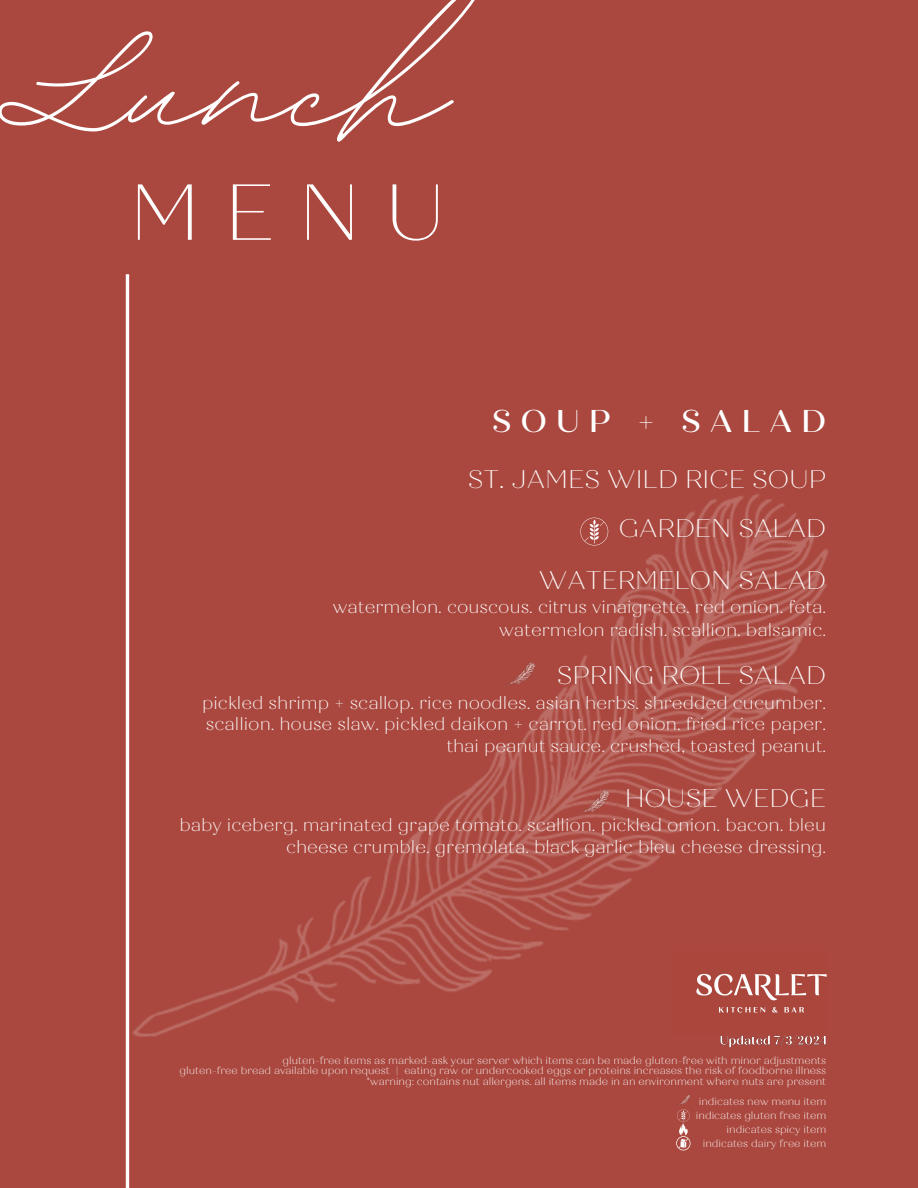
<style>
.page{position:relative;width:918px;height:1188px;background:#aa483f}
.page>*{position:absolute;margin:0;border:0;box-sizing:border-box;transform-origin:0 0}
.t1{font:282px "BD Script";color:#fff}
.t2{font:100 79.2px "Quiche Display";color:#fff}
.t3{font:500 31.5px "Quiche Display";letter-spacing:.3em;color:#fff}
.t4{font:100 25.5px "Quiche Display";color:#fff}
.t5{font:100 18px/21.3px "Quiche Display";color:#fff;text-align:right}
.t6{font:100 10.5px "Quiche Display";color:#fff}
</style>
<div class="page">
<hr style="left:126px;top:274px;width:3px;height:914px;background:#fff">
<img style="left:125px;top:327px;width:704px;height:861px">
<svg style="left:580px;top:518px;width:28px;height:27px"></svg>
<img style="left:675px;top:1092px;width:17px;height:17px">
<svg style="left:676px;top:1109px;width:15px;height:41px"></svg>
<img style="left:718px;top:1034px;width:111px;height:17px">
<img style="left:502px;top:655px;width:37px;height:38px">
<img style="left:576px;top:783px;width:37px;height:37px">
<h4 class="t1" style="left:0;top:-97px;width:447px">Lunch</h4>
<h2 class="t2" style="left:129px;top:165px;width:318px">MENU</h2>
<h3 class="t3" style="left:492px;top:403px;width:335px">SOUP + SALAD</h3>
<p class="t4" style="left:468px;top:464px;width:360px">ST. JAMES WILD RICE SOUP</p>
<h4 class="t4" style="left:619px;top:513px;width:209px">GARDEN SALAD</h4>
<h3 class="t4" style="left:539px;top:565px;width:289px">WATERMELON SALAD</h3>
<p class="t5" style="left:333px;top:596px;width:495px;line-height:22.5px">watermelon. couscous. citrus vinaigrette. red onion. feta. watermelon radish. scallion. balsamic.</p>
<h3 class="t4" style="left:557px;top:660px;width:271px">SPRING ROLL SALAD</h3>
<p class="t5" style="left:202px;top:692px;width:626px">pickled shrimp + scallop. rice noodles. asian herbs. shredded cucumber. scallion. house slaw. pickled daikon + carrot. red onion. fried rice paper. thai peanut sauce. crushed, toasted peanut.</p>
<h3 class="t4" style="left:625px;top:782px;width:203px">HOUSE WEDGE</h3>
<p class="t5" style="left:179px;top:815px;width:648px">baby iceberg. marinated grape tomato. scallion. pickled onion. bacon. bleu cheese crumble. gremolata. black garlic bleu cheese dressing.</p>
<p class="t6" style="left:283px;top:1054px;width:545px">gluten-free items as marked-ask your server which items can be made gluten-free with minor adjustments</p>
<p class="t6" style="left:180px;top:1065px;width:648px">gluten-free bread available upon request | eating raw or undercooked eggs or proteins increases the risk of foodborne illness</p>
<p class="t6" style="left:367px;top:1075px;width:461px">*warning: contains nut allergens. all items made in an environment where nuts are present</p>
<p class="t6" style="left:699px;top:1095px;width:129px">indicates new menu item</p>
<p class="t6" style="left:696px;top:1109px;width:132px">indicates gluten free item</p>
<p class="t6" style="left:727px;top:1123px;width:101px">indicates spicy item</p>
<p class="t6" style="left:703px;top:1137px;width:125px">indicates dairy free item</p>
</div>
